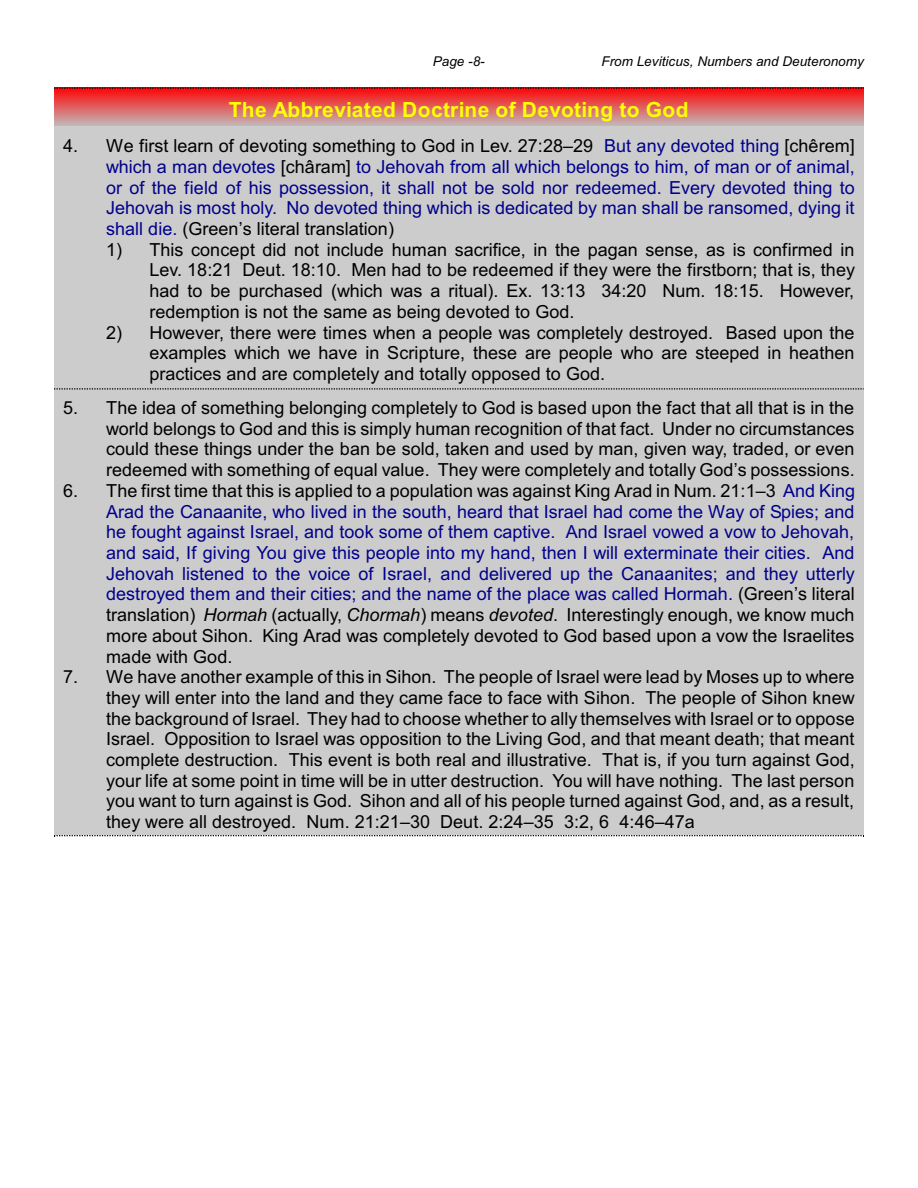
<style>
.page{position:relative;width:918px;height:1188px;background:#fff}
.page>*{position:absolute;margin:0;border:0;box-sizing:border-box;transform-origin:0 0}
.t1{font:700 21px "Arial";letter-spacing:.015em;color:#ff0}
.t2{font:18px/20.7px "Arial";color:#000;text-align:justify}
.t3{font:18px/20.7px "Arial";color:#00008c;text-align:justify}
.t4{font:italic 13.5px "Arial";color:#000}
.s1{color:#000}
.s2{font-style:italic;color:#000}
</style>
<div class="page">
<img style="left:54px;top:89px;width:810px;height:37px">
<svg style="left:54px;top:87px;width:810px;height:2px;background:#ac0101"></svg>
<div style="left:54px;top:127px;width:810px;height:261px;background:#ccc"></div>
<svg style="left:54px;top:835px;width:810px;height:1px"></svg>
<div style="left:54px;top:388px;width:810px;height:447px;background:#ccc"></div>
<svg style="left:54px;top:388px;width:810px;height:2px"></svg>
<p class="t4" style="left:433px;top:57px;width:53px">Page -8-</p>
<p class="t4" style="left:601px;top:57px;width:264px">From Leviticus, Numbers and Deuteronomy</p>
<p class="t1" style="left:229px;top:102px;width:461px">The Abbreviated Doctrine of Devoting to God</p>
<p class="t3" style="left:106px;top:137px;width:750px;text-indent:-43px"><span class="s1">4. We first learn of devoting something to God in Lev. 27:28–29</span> But any devoted thing <span class="s1">[chêrem] </span>which a man devotes <span class="s1">[châram]</span> to Jehovah from all which belongs to him, of man or of animal, or of the field of his possession, it shall not be sold nor redeemed. Every devoted thing to Jehovah is most holy. No devoted thing which is dedicated by man shall be ransomed, dying it shall die. <span class="s1">(Green’s literal translation)</span></p>
<p class="t2" style="left:149px;top:241px;width:707px;text-indent:-43px">1) This concept did not include human sacrifice, in the pagan sense, as is confirmed in Lev. 18:21 Deut. 18:10. Men had to be redeemed if they were the firstborn; that is, they had to be purchased (which was a ritual). Ex. 13:13 34:20 Num. 18:15. However, redemption is not the same as being devoted to God.</p>
<p class="t2" style="left:149px;top:324px;width:707px;text-indent:-43px">2) However, there were times when a people was completely destroyed. Based upon the examples which we have in Scripture, these are people who are steeped in heathen practices and are completely and totally opposed to God.</p>
<p class="t2" style="left:106px;top:399px;width:750px;text-indent:-43px">5. The idea of something belonging completely to God is based upon the fact that all that is in the world belongs to God and this is simply human recognition of that fact. Under no circumstances could these things under the ban be sold, taken and used by man, given way, traded, or even redeemed with something of equal value. They were completely and totally God’s possessions.</p>
<p class="t3" style="left:106px;top:482px;width:750px;text-indent:-43px"><span class="s1">6. The first time that this is applied to a population was against King Arad in Num. 21:1–3</span> And King Arad the Canaanite, who lived in the south, heard that Israel had come the Way of Spies; and he fought against Israel, and took some of them captive. And Israel vowed a vow to Jehovah, and said, If giving You give this people into my hand, then I will exterminate their cities. And Jehovah listened to the voice of Israel, and delivered up the Canaanites; and they utterly destroyed them and their cities; and the name of the place was called Hormah. <span class="s1">(Green’s literal translation)</span> <span class="s2">Hormah</span> <span class="s1">(actually,</span> <span class="s2">Chormah</span><span class="s1">) means</span> <span class="s2">devoted</span><span class="s1">. Interestingly enough, we know much more about Sihon. King Arad was completely devoted to God based upon a vow the Israelites made with God.</span></p>
<p class="t2" style="left:106px;top:668px;width:750px;text-indent:-43px">7. We have another example of this in Sihon. The people of Israel were lead by Moses up to where they will enter into the land and they came face to face with Sihon. The people of Sihon knew the background of Israel. They had to choose whether to ally themselves with Israel or to oppose Israel. Opposition to Israel was opposition to the Living God, and that meant death; that meant complete destruction. This event is both real and illustrative. That is, if you turn against God, your life at some point in time will be in utter destruction. You will have nothing. The last person you want to turn against is God. Sihon and all of his people turned against God, and, as a result, they were all destroyed. Num. 21:21–30 Deut. 2:24–35 3:2, 6 4:46–47a</p>
</div>
